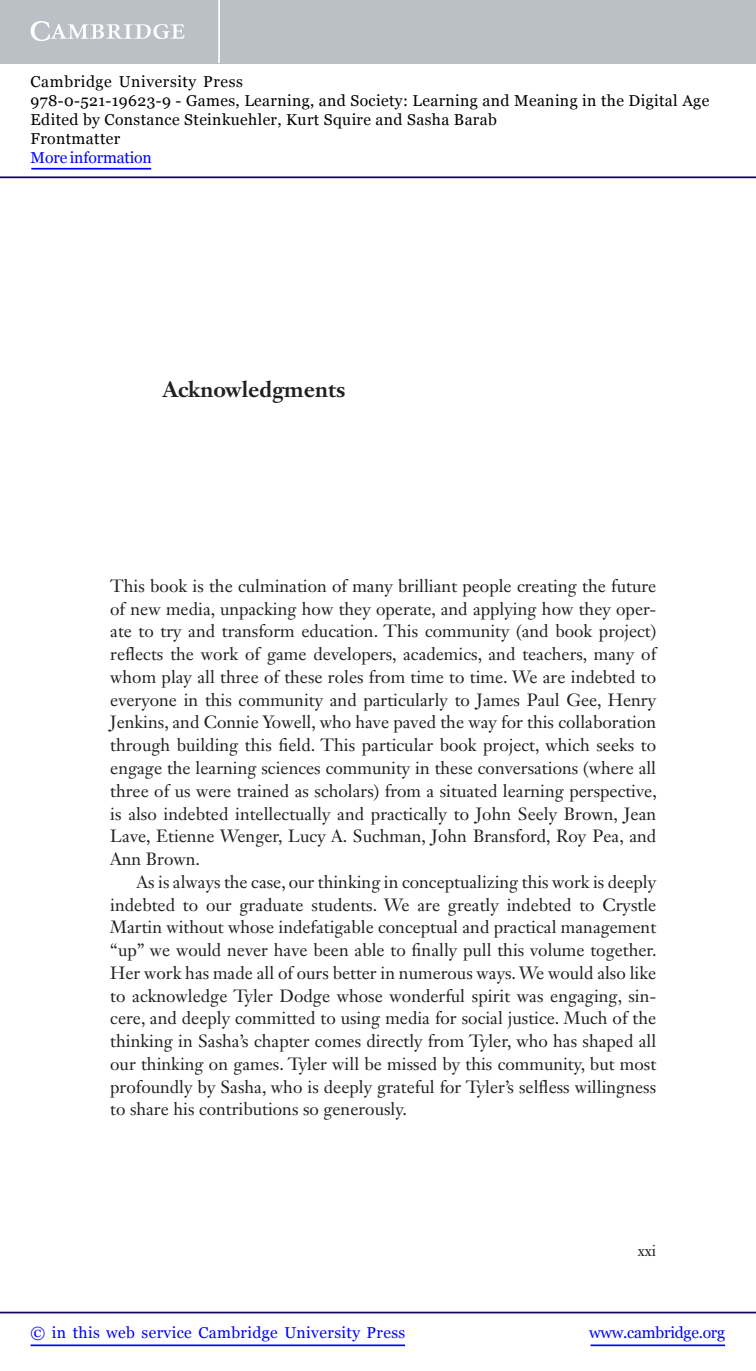
<style>
.page{position:relative;width:756px;height:1371px;background:#fff}
.page>*{position:absolute;margin:0;border:0;box-sizing:border-box;transform-origin:0 0}
.t1{font:700 21.88px "Janson Text LT Std";color:#231f20}
.t2{font:17.5px "Janson Text LT Std";color:#231f20}
.t3{font:15.75px/18.9px "Georgia";letter-spacing:.025em;color:#000}
.t4{font:15.75px "Georgia";letter-spacing:.025em;color:#00f}
.t5{font:15.75px "Georgia";letter-spacing:-.015em;color:#00f}
.t6{font:15.75px "Georgia";letter-spacing:-.01em;color:#00f}
.t7{font:15.75px "Janson Text LT Std";color:#231f20}
</style>
<div class="page">
<hr style="left:591px;top:1344px;width:134px;height:1px;background:#00f">
<hr style="left:0;top:1311px;width:756px;height:2px;background:#150666">
<hr style="left:31px;top:1344px;width:374px;height:1px;background:#00f">
<div style="left:0;top:0;width:756px;height:63px;background:#bac0c6"></div>
<svg style="left:31px;top:21px;width:154px;height:20px"></svg>
<hr style="left:218px;top:0;width:2px;height:63px;background:#fff">
<hr style="left:0;top:176px;width:756px;height:2px;background:#150666">
<hr style="left:31px;top:168px;width:120px;height:1px;background:#00f">
<p class="t3" style="left:31px;top:72px;width:680px">Cambridge University Press<br>978-0-521-19623-9 - Games, Learning, and Society: Learning and Meaning in the Digital Age Edited by Constance Steinkuehler, Kurt Squire and Sasha Barab<br>Frontmatter</p>
<p class="t6" style="left:31px;top:148px;width:123px">More information</p>
<p class="t1" style="left:163px;top:375px;width:184px">Acknowledgments</p>
<p class="t2" style="left:110px;top:574px;width:548px">This book is the culmination of many brilliant people creating the future</p>
<p class="t2" style="left:110px;top:597px;width:547px">of new media, unpacking how they operate, and applying how they oper-</p>
<p class="t2" style="left:110px;top:620px;width:548px">ate to try and transform education. This community (and book project)</p>
<p class="t2" style="left:110px;top:643px;width:547px">reflects the work of game developers, academics, and teachers, many of</p>
<p class="t2" style="left:110px;top:665px;width:547px">whom play all three of these roles from time to time. We are indebted to</p>
<p class="t2" style="left:110px;top:688px;width:547px">everyone in this community and particularly to James Paul Gee, Henry</p>
<p class="t2" style="left:110px;top:711px;width:548px">Jenkins, and Connie Yowell, who have paved the way for this collaboration</p>
<p class="t2" style="left:110px;top:734px;width:547px">through building this field. This particular book project, which seeks to</p>
<p class="t2" style="left:110px;top:756px;width:547px">engage the learning sciences community in these conversations (where all</p>
<p class="t2" style="left:110px;top:779px;width:548px">three of us were trained as scholars) from a situated learning perspective,</p>
<p class="t2" style="left:110px;top:802px;width:548px">is also indebted intellectually and practically to John Seely Brown, Jean</p>
<p class="t2" style="left:110px;top:825px;width:548px">Lave, Etienne Wenger, Lucy A. Suchman, John Bransford, Roy Pea, and</p>
<p class="t2" style="left:110px;top:847px;width:91px">Ann Brown.</p>
<p class="t2" style="left:136px;top:870px;width:521px">As is always the case, our thinking in conceptualizing this work is deeply</p>
<p class="t2" style="left:110px;top:893px;width:548px">indebted to our graduate students. We are greatly indebted to Crystle</p>
<p class="t2" style="left:110px;top:916px;width:548px">Martin without whose indefatigable conceptual and practical management</p>
<p class="t2" style="left:110px;top:938px;width:548px">“up” we would never have been able to finally pull this volume together.</p>
<p class="t2" style="left:110px;top:961px;width:548px">Her work has made all of ours better in numerous ways. We would also like</p>
<p class="t2" style="left:110px;top:984px;width:547px">to acknowledge Tyler Dodge whose wonderful spirit was engaging, sin-</p>
<p class="t2" style="left:110px;top:1007px;width:547px">cere, and deeply committed to using media for social justice. Much of the</p>
<p class="t2" style="left:110px;top:1029px;width:548px">thinking in Sasha’s chapter comes directly from Tyler, who has shaped all</p>
<p class="t2" style="left:110px;top:1052px;width:548px">our thinking on games. Tyler will be missed by this community, but most</p>
<p class="t2" style="left:110px;top:1075px;width:547px">profoundly by Sasha, who is deeply grateful for Tyler’s selfless willingness</p>
<p class="t2" style="left:110px;top:1098px;width:298px">to share his contributions so generously.</p>
<p class="t7" style="left:638px;top:1240px;width:20px">xxi</p>
<p class="t4" style="left:31px;top:1323px;width:376px">© in this web service Cambridge University Press</p>
<p class="t5" style="left:589px;top:1323px;width:137px">www.cambridge.org</p>
</div>
